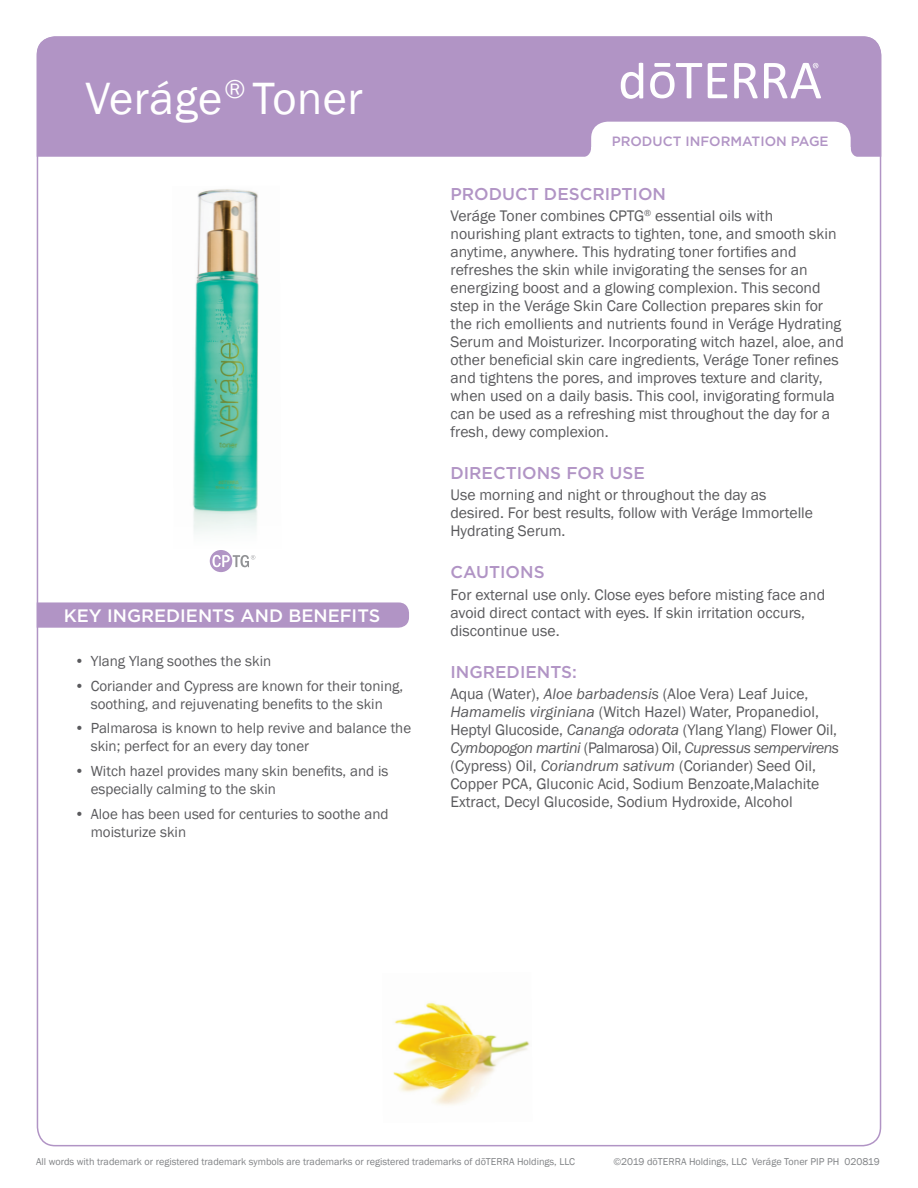
<style>
.page{position:relative;width:918px;height:1188px;background:#fff}
.page>*{position:absolute;margin:0;border:0;box-sizing:border-box;transform-origin:0 0}
.t1{font:46.5px "Franklin Gothic";letter-spacing:.01em;color:#fff}
.t2{font:500 18px "Gotham";color:#fff}
.t3{font:500 17.1px "Gotham";color:#b194c5}
.t4{font:15.75px/18px "Franklin Gothic";color:#5a5a5d}
.t5{font:15.75px "Franklin Gothic URW Boo Ita";letter-spacing:-.03em;color:#5a5a5d}
.t6{font:15px/18px "Franklin Gothic";color:#5a5a5d}
.t7{font:500 13.5px "Gotham";color:#b194c5}
.t8{font:10.2px "Franklin Gothic";color:#808285}
.s1{font-family:"Franklin Gothic URW Boo Ita"}
.s2{font-family:"Franklin Gothic"}
</style>
<div class="page">
<div style="left:37px;top:36px;width:844px;height:121px;background:#b194c5"></div>
<svg style="left:734px;top:63px;width:24px;height:35px"></svg>
<svg style="left:708px;top:63px;width:19px;height:35px"></svg>
<svg style="left:650px;top:63px;width:52px;height:35px"></svg>
<svg style="left:621px;top:63px;width:22px;height:36px"></svg>
<svg style="left:764px;top:63px;width:57px;height:35px"></svg>
<svg style="left:581px;top:122px;width:280px;height:35px"></svg>
<img style="left:192px;top:189px;width:67px;height:344px">
<svg style="left:37px;top:602px;width:372px;height:26px;background:#b397c6"></svg>
<img style="left:393px;top:1002px;width:137px;height:103px">
<svg style="left:210px;top:550px;width:45px;height:22px"></svg>
<h1 class="t1" style="left:85px;top:70px;width:279px">Veráge<sup>®</sup> Toner</h1>
<p class="t2" style="left:64px;top:604px;width:318px">KEY INGREDIENTS AND BENEFITS</p>
<p class="t6" style="left:75px;top:652px;width:198px">• Ylang Ylang soothes the skin</p>
<p class="t6" style="left:75px;top:677px;width:330px;text-align:center">• Coriander and Cypress are known for their toning, soothing, and rejuvenating benefits to the skin</p>
<p class="t6" style="left:91px;top:720px;width:322px;text-indent:-16px">• Palmarosa is known to help revive and balance the skin; perfect for an every day toner</p>
<p class="t6" style="left:91px;top:763px;width:299px;text-indent:-16px">• Witch hazel provides many skin benefits, and is especially calming to the skin</p>
<p class="t6" style="left:91px;top:805px;width:299px;text-indent:-16px">• Aloe has been used for centuries to soothe and moisturize skin</p>
<p class="t7" style="left:612px;top:132px;width:218px">PRODUCT INFORMATION PAGE</p>
<p class="t3" style="left:451px;top:182px;width:217px">PRODUCT DESCRIPTION</p>
<p class="t4" style="left:450px;top:207px;width:395px">Veráge Toner combines CPTG<sup>®</sup> essential oils with nourishing plant extracts to tighten, tone, and smooth skin anytime, anywhere. This hydrating toner fortifies and refreshes the skin while invigorating the senses for an energizing boost and a glowing complexion. This second step in the Veráge Skin Care Collection prepares skin for the rich emollients and nutrients found in Veráge Hydrating Serum and Moisturizer. Incorporating witch hazel, aloe, and other beneficial skin care ingredients, Veráge Toner refines and tightens the pores, and improves texture and clarity, when used on a daily basis. This cool, invigorating formula can be used as a refreshing mist throughout the day for a fresh, dewy complexion.</p>
<p class="t3" style="left:451px;top:462px;width:196px">DIRECTIONS FOR USE</p>
<p class="t4" style="left:451px;top:486px;width:364px">Use morning and night or throughout the day as desired. For best results, follow with Veráge Immortelle<br>Hydrating Serum.</p>
<p class="t3" style="left:451px;top:561px;width:96px">CAUTIONS</p>
<p class="t4" style="left:451px;top:586px;width:376px">For external use only. Close eyes before misting face and avoid direct contact with eyes. If skin irritation occurs, discontinue use.</p>
<p class="t3" style="left:451px;top:661px;width:128px">INGREDIENTS:</p>
<p class="t4" style="left:451px;top:685px;width:388px">Aqua (Water), <span class="s1">Aloe barbadensis</span> (Aloe Vera) Leaf Juice,<br><span class="s1">Hamamelis virginiana</span> (Witch Hazel) Water, Propanediol,<br>Heptyl Glucoside, <span class="s1">Cananga odorata</span> (Ylang Ylang) Flower Oil,</p>
<p class="t5" style="left:451px;top:738px;width:390px">Cymbopogon martini <span class="s2">(Palmarosa) Oil,</span> Cupressus sempervirens</p>
<p class="t4" style="left:451px;top:757px;width:370px">(Cypress) Oil, <span class="s1">Coriandrum sativum</span> (Coriander) Seed Oil,<br>Copper PCA, Gluconic Acid, Sodium Benzoate,Malachite<br>Extract, Decyl Glucoside, Sodium Hydroxide, Alcohol</p>
<p class="t8" style="left:36px;top:1155px;width:540px">All words with trademark or registered trademark symbols are trademarks or registered trademarks of dōTERRA Holdings, LLC</p>
<p class="t8" style="left:613px;top:1155px;width:268px">©2019 dōTERRA Holdings, LLC Veráge Toner PIP PH 020819</p>
</div>
